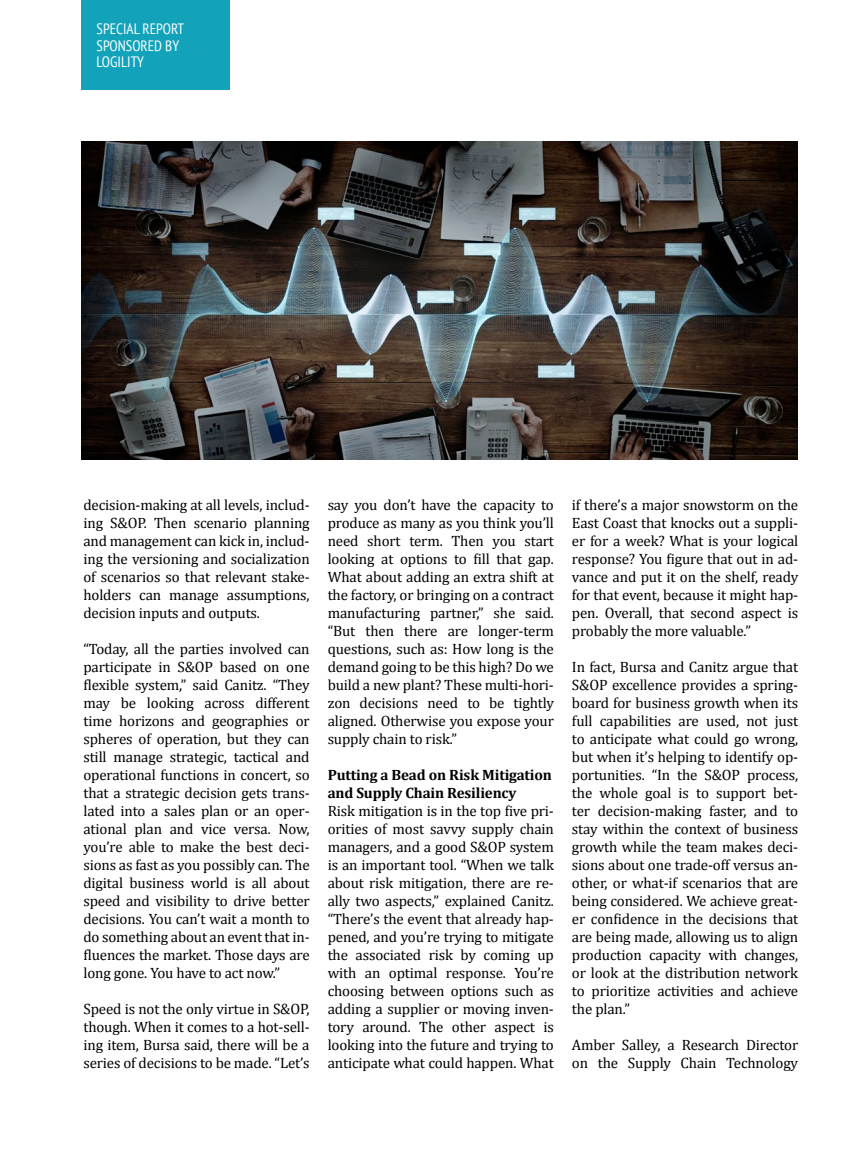
<style>
.page{position:relative;width:851px;height:1175px;background:#fff}
.page>*{position:absolute;margin:0;border:0;box-sizing:border-box;transform-origin:0 0}
.t1{font:15px/18px "Cambria";letter-spacing:-.01em;color:#000;text-align:justify}
.t2{font:700 15px/18px "Cambria";letter-spacing:-.01em;color:#000}
.t3{font:condensed 15px/16.5px "PT Sans";color:#fff}
</style>
<div class="page">
<div style="left:81px;top:0;width:149px;height:90px;background:#12a3ba"></div>
<img style="left:81px;top:141px;width:716px;height:318px">
<p class="t3" style="left:97px;top:21px;width:89px">SPECIAL REPORT<br>SPONSORED BY<br>LOGILITY</p>
<p class="t1" style="left:83px;top:496px;width:228px">decision-making at all levels, includ&shy;ing S&amp;OP. Then scenario planning and management can kick in, includ&shy;ing the versioning and socialization of scenarios so that relevant stake&shy;holders can manage assumptions, decision inputs and outputs.</p>
<p class="t1" style="left:83px;top:640px;width:228px">“Today, all the parties involved can participate in S&amp;OP based on one flexible system,” said Canitz. “They may be looking across different time horizons and geographies or spheres of operation, but they can still manage strategic, tactical and operational functions in concert, so that a strategic decision gets trans&shy;lated into a sales plan or an oper&shy;ational plan and vice versa. Now, you’re able to make the best deci&shy;sions as fast as you possibly can. The digital business world is all about speed and visibility to drive better decisions. You can’t wait a month to do something about an event that in&shy;fluences the market. Those days are long gone. You have to act now.”</p>
<p class="t1" style="left:83px;top:1000px;width:228px">Speed is not the only virtue in S&amp;OP, though. When it comes to a hot-sell&shy;ing item, Bursa said, there will be a series of decisions to be made. “Let’s</p>
<p class="t1" style="left:328px;top:496px;width:228px">say you don’t have the capacity to produce as many as you think you’ll need short term. Then you start looking at options to fill that gap.<br>What about adding an extra shift at the factory, or bringing on a contract manufacturing partner,” she said. “But then there are longer-term questions, such as: How long is the demand going to be this high? Do we build a new plant? These multi-hori&shy;zon decisions need to be tightly aligned. Otherwise you expose your supply chain to risk.”</p>
<p class="t2" style="left:328px;top:765px;width:226px">Putting a Bead on Risk Mitigation and Supply Chain Resiliency</p>
<p class="t1" style="left:328px;top:802px;width:228px">Risk mitigation is in the top five pri&shy;orities of most savvy supply chain managers, and a good S&amp;OP system is an important tool. “When we talk about risk mitigation, there are re&shy;ally two aspects,” explained Canitz. “There’s the event that already hap&shy;pened, and you’re trying to mitigate the associated risk by coming up with an optimal response. You’re choosing between options such as adding a supplier or moving inven&shy;tory around. The other aspect is looking into the future and trying to anticipate what could happen. What</p>
<p class="t1" style="left:572px;top:496px;width:228px">if there’s a major snowstorm on the East Coast that knocks out a suppli&shy;er for a week? What is your logical response? You figure that out in ad&shy;vance and put it on the shelf, ready for that event, because it might hap&shy;pen. Overall, that second aspect is probably the more valuable.”</p>
<p class="t1" style="left:572px;top:658px;width:228px">In fact, Bursa and Canitz argue that S&amp;OP excellence provides a spring&shy;board for business growth when its full capabilities are used, not just to anticipate what could go wrong, but when it’s helping to identify op&shy;portunities. “In the S&amp;OP process, the whole goal is to support bet&shy;ter decision-making faster, and to stay within the context of business growth while the team makes deci&shy;sions about one trade-off versus an&shy;other, or what-if scenarios that are being considered. We achieve great&shy;er confidence in the decisions that are being made, allowing us to align production capacity with changes, or look at the distribution network to prioritize activities and achieve the plan.”</p>
<p class="t1" style="left:572px;top:1036px;width:228px">Amber Salley, a Research Director on the Supply Chain Technology</p>
</div>
